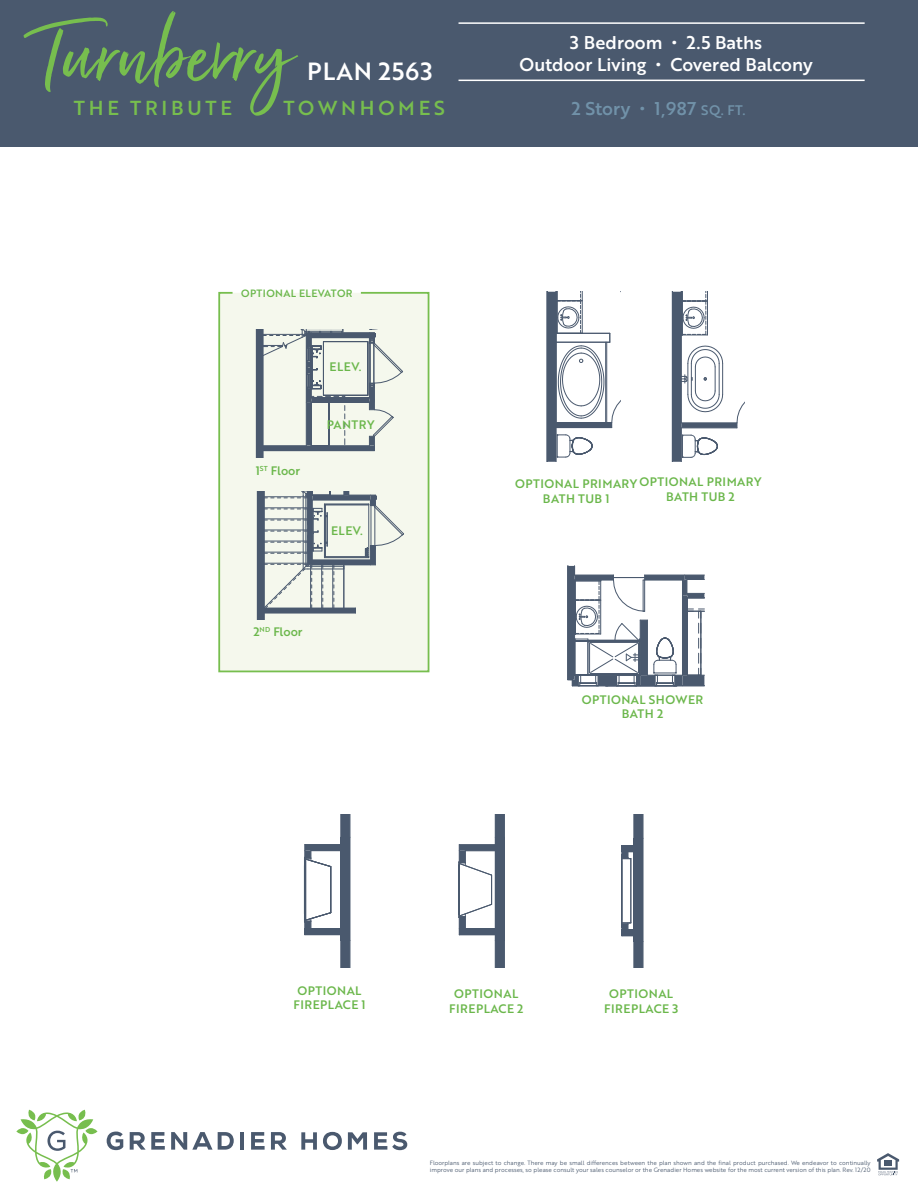
<style>
.page{position:relative;width:918px;height:1188px;background:#fff}
.page>*{position:absolute;margin:0;border:0;box-sizing:border-box;transform-origin:0 0}
.t1{font:105.3px "Just Lovely Solid";color:#77be4e}
.t2{font:24.15px "Brother 1816 Medium";letter-spacing:.04em;color:#fff}
.t3{font:19.65px "Brother 1816 Medium";letter-spacing:.19em;color:#77be4e}
.t4{font:18px/21.6px "Brother 1816 Medium";color:#fff;text-align:center}
.t5{font:18px "Brother 1816 Medium";letter-spacing:.02em;color:#7192a9}
.t6{font:12px/14.4px "Brother 1816 Medium";letter-spacing:.04em;color:#6bb74b;text-align:center}
.t7{font:10.35px "Brother 1816 Medium";letter-spacing:.04em;color:#6bb74b}
.t8{font:6px/7.2px "Brother 1816 Book";color:#4a596e}
.s1{font-size:13.5px}
</style>
<div class="page">
<svg style="left:218px;top:291px;width:212px;height:382px;background:#eff5e6"></svg>
<div style="left:556px;top:423px;width:56px;height:5px;background:#4a596e"></div>
<hr style="left:556px;top:422px;width:56px;height:1px;background:#4a596e">
<svg style="left:611px;top:400px;width:10px;height:28px"></svg>
<hr style="left:556px;top:342px;width:54px;height:1px;background:#4a596e">
<hr style="left:556px;top:333px;width:54px;height:1px;background:#4a596e">
<svg style="left:547px;top:292px;width:57px;height:170px"></svg>
<hr style="left:556px;top:342px;width:1px;height:81px;background:#4a596e">
<hr style="left:606px;top:342px;width:1px;height:81px;background:#4a596e">
<hr style="left:605px;top:342px;width:1px;height:81px;background:#4a596e">
<svg style="left:672px;top:292px;width:72px;height:170px"></svg>
<hr style="left:567px;top:566px;width:1px;height:114px;background:#4a596e">
<svg style="left:568px;top:566px;width:136px;height:121px"></svg>
<div style="left:256px;top:329px;width:7px;height:128px;background:#4a596e"></div>
<svg style="left:263px;top:329px;width:142px;height:128px;background:#d2d8d3"></svg>
<div style="left:257px;top:491px;width:7px;height:129px;background:#4a596e"></div>
<svg style="left:264px;top:491px;width:140px;height:129px;background:#cfd5d1"></svg>
<svg style="left:107px;top:1132px;width:16px;height:18px"></svg>
<svg style="left:130px;top:1132px;width:15px;height:18px"></svg>
<svg style="left:151px;top:1132px;width:14px;height:18px"></svg>
<svg style="left:171px;top:1132px;width:63px;height:18px"></svg>
<hr style="left:240px;top:1132px;width:4px;height:18px;background:#4a596e">
<svg style="left:251px;top:1132px;width:14px;height:18px"></svg>
<svg style="left:271px;top:1132px;width:16px;height:18px"></svg>
<svg style="left:16px;top:1110px;width:82px;height:72px"></svg>
<svg style="left:301px;top:1132px;width:16px;height:18px"></svg>
<svg style="left:323px;top:1132px;width:19px;height:18px"></svg>
<svg style="left:348px;top:1132px;width:19px;height:18px"></svg>
<svg style="left:374px;top:1132px;width:33px;height:18px"></svg>
<svg style="left:877px;top:1153px;width:22px;height:22px"></svg>
<div style="left:0;top:0;width:918px;height:147px;background:#4a596e"></div>
<hr style="left:459px;top:22px;width:406px;height:2px;background:#fff">
<hr style="left:459px;top:80px;width:406px;height:1px;background:#fff">
<hr style="left:642px;top:815px;width:2px;height:23px;background:#4a596e">
<hr style="left:642px;top:838px;width:2px;height:104px;background:#4a596e">
<hr style="left:642px;top:942px;width:2px;height:25px;background:#4a596e">
<svg style="left:621px;top:815px;width:21px;height:152px"></svg>
<svg style="left:459px;top:815px;width:46px;height:152px"></svg>
<svg style="left:304px;top:815px;width:46px;height:152px"></svg>
<h1 class="t1" style="left:32px;top:-6px;width:260px">Turnberry</h1>
<h3 class="t4" style="left:520px;top:31px;width:295px">3 Bedroom • 2.5 Baths<br>Outdoor Living • Covered Balcony</h3>
<h2 class="t2" style="left:307px;top:53px;width:127px">PLAN 2563</h2>
<h3 class="t3" style="left:74px;top:93px;width:160px">THE TRIBUTE</h3>
<h3 class="t3" style="left:283px;top:93px;width:163px">TOWNHOMES</h3>
<h3 class="t5" style="left:572px;top:95px;width:176px">2 Story • 1,987 <span class="s1">SQ. FT.</span></h3>
<h3 class="t7" style="left:241px;top:286px;width:113px">OPTIONAL ELEVATOR</h3>
<h3 class="t6" style="left:330px;top:359px;width:33px">ELEV.</h3>
<h3 class="t6" style="left:256px;top:463px;width:46px">1<sup>ST</sup> Floor</h3>
<h3 class="t6" style="left:327px;top:417px;width:49px">PANTRY</h3>
<h3 class="t6" style="left:331px;top:523px;width:33px">ELEV.</h3>
<h3 class="t6" style="left:253px;top:624px;width:51px">2<sup>ND</sup> Floor</h3>
<h3 class="t6" style="left:639px;top:475px;width:124px">OPTIONAL PRIMARY<br>BATH TUB 2</h3>
<h3 class="t6" style="left:515px;top:476px;width:124px">OPTIONAL PRIMARY<br>BATH TUB 1</h3>
<h3 class="t6" style="left:582px;top:692px;width:123px">OPTIONAL SHOWER<br>BATH 2</h3>
<h3 class="t6" style="left:293px;top:983px;width:74px">OPTIONAL<br>FIREPLACE 1</h3>
<h3 class="t6" style="left:449px;top:986px;width:76px">OPTIONAL<br>FIREPLACE 2</h3>
<h3 class="t6" style="left:604px;top:986px;width:76px">OPTIONAL<br>FIREPLACE 3</h3>
<p class="t8" style="left:430px;top:1159px;width:442px">Floorplans are subject to change. There may be small differences between the plan shown and the final product purchased. We endeavor to continually improve our plans and processes, so please consult your sales counselor or the Grenadier Homes website for the most current version of this plan. Rev. 12/20</p>
</div>
